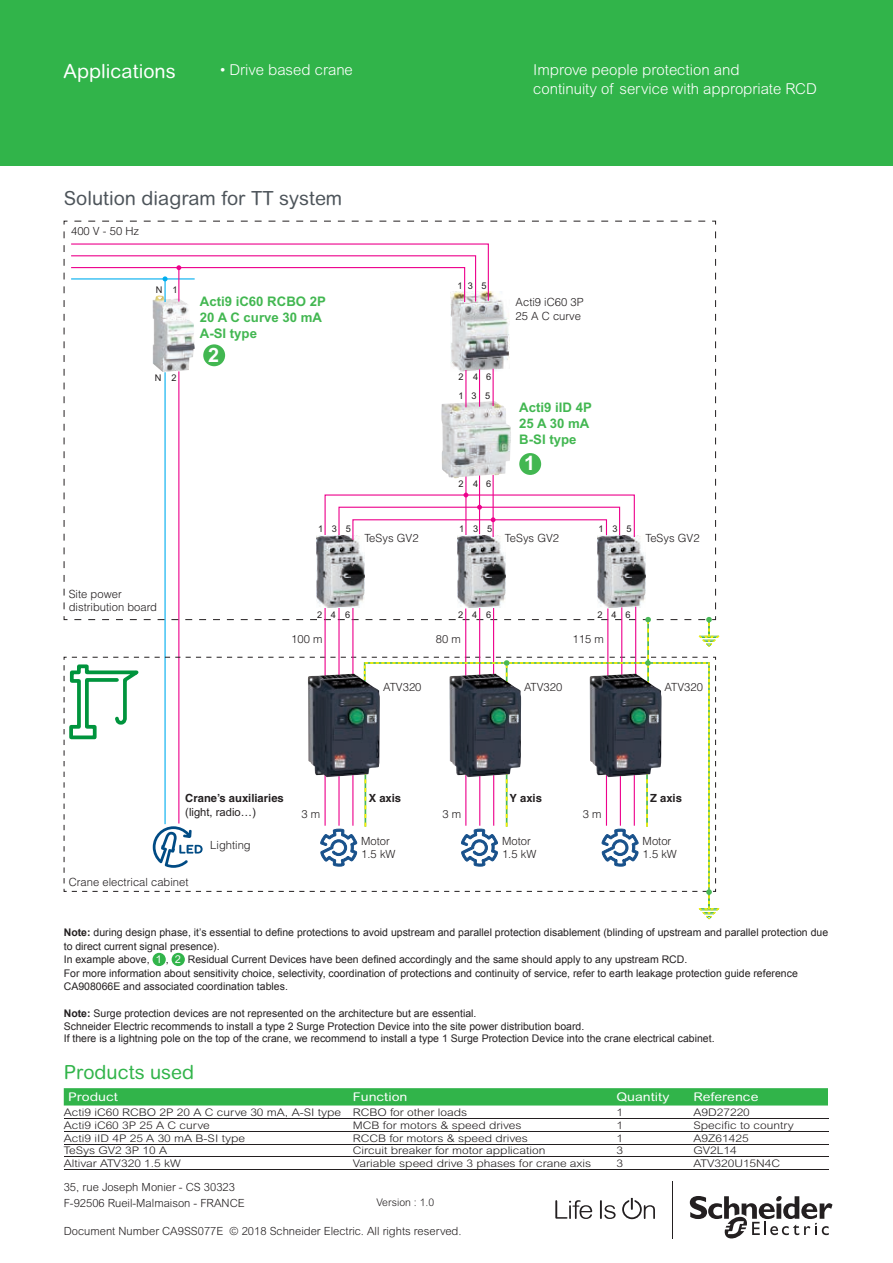
<style>
.page{position:relative;width:893px;height:1263px;background:#fff}
.page>*{position:absolute;margin:0;border:0;box-sizing:border-box;transform-origin:0 0}
.t1{font:700 19.8px "Arial";color:#fff}
.t2{font:19.5px "Arial Rounded MT Pro";color:#4d545a}
.t3{font:19.5px "Arial Rounded MT Std";color:#fff}
.t4{font:19.5px "Arial Rounded MT Pro";color:#31b44a}
.t5{font:300 15px/19.2px "Arial Rounded MT Std";color:#fff}
.t6{font:700 13.2px/15.9px "Arial";color:#42b751}
.t7{font:12px "Arial Rounded MT Std";color:#fff;scale:1.15 1}
.t8{font:300 11.25px/13.5px "Helvetica";color:#231f20}
.t9{font:300 11.25px/16.5px "Arial Rounded MT Std";color:#231f20}
.t10{font:700 11.25px "Helvetica";color:#231f20}
.t11{font:11.25px "Arial";color:#231f20}
.t12{font:10.5px/13.5px "Arial";color:#231f20}
.t13{font:300 10.5px "Arial Rounded MT Std";color:#231f20;scale:1.15 1}
.t14{font:300 10.5px "Arial Rounded MT Pro";color:#231f20}
.t15{font:9.3px "Arial";letter-spacing:.95em;color:#231f20}
.s1{font-weight:700}
.s2{font-family:"Arial Rounded MT Std";font-size:10.8px;color:#fff}
</style>
<div class="page">
<div style="left:0;top:0;width:893px;height:165px;background:#31b44a"></div>
<div style="left:64px;top:1088px;width:764px;height:17px;background:#31b44a"></div>
<hr style="left:64px;top:1118px;width:285px;height:1px;background:#231f20">
<hr style="left:349px;top:1118px;width:263px;height:1px;background:#231f20">
<hr style="left:612px;top:1118px;width:77px;height:1px;background:#231f20">
<hr style="left:689px;top:1118px;width:139px;height:1px;background:#231f20">
<hr style="left:64px;top:1131px;width:285px;height:1px;background:#231f20">
<hr style="left:349px;top:1131px;width:263px;height:1px;background:#231f20">
<hr style="left:612px;top:1131px;width:77px;height:1px;background:#231f20">
<hr style="left:689px;top:1131px;width:139px;height:1px;background:#231f20">
<hr style="left:64px;top:1144px;width:285px;height:1px;background:#231f20">
<hr style="left:349px;top:1144px;width:263px;height:1px;background:#231f20">
<hr style="left:612px;top:1144px;width:77px;height:1px;background:#231f20">
<hr style="left:689px;top:1144px;width:139px;height:1px;background:#231f20">
<hr style="left:64px;top:1157px;width:285px;height:1px;background:#231f20">
<hr style="left:349px;top:1157px;width:263px;height:1px;background:#231f20">
<hr style="left:612px;top:1157px;width:77px;height:1px;background:#231f20">
<hr style="left:689px;top:1157px;width:139px;height:1px;background:#231f20">
<hr style="left:64px;top:1169px;width:285px;height:1px;background:#231f20">
<hr style="left:349px;top:1169px;width:263px;height:1px;background:#231f20">
<hr style="left:612px;top:1169px;width:77px;height:1px;background:#231f20">
<hr style="left:689px;top:1169px;width:139px;height:1px;background:#231f20">
<svg style="left:64px;top:221px;width:655px;height:698px"></svg>
<div style="left:153px;top:953px;width:13px;height:13px;background:#31b44a;border-radius:50%"></div>
<div style="left:172px;top:953px;width:13px;height:13px;background:#31b44a;border-radius:50%"></div>
<svg style="left:555px;top:1200px;width:37px;height:19px"></svg>
<svg style="left:600px;top:1200px;width:16px;height:19px"></svg>
<svg style="left:622px;top:1198px;width:33px;height:21px"></svg>
<hr style="left:672px;top:1181px;width:1px;height:58px;background:#231f20">
<svg style="left:690px;top:1196px;width:142px;height:43px"></svg>
<h2 class="t3" style="left:64px;top:60px;width:114px">Applications</h2>
<h3 class="t5" style="left:220px;top:60px;width:134px">• Drive based crane</h3>
<h3 class="t5" style="left:533px;top:60px;width:285px">Improve people protection and<br>continuity of service with appropriate RCD</h3>
<h2 class="t2" style="left:64px;top:187px;width:280px">Solution diagram for TT system</h2>
<p class="t8" style="left:71px;top:224px;width:70px">400 V - 50 Hz</p>
<p class="t15" style="left:156px;top:284px;width:23px">N 1</p>
<p class="t15" style="left:155px;top:371px;width:23px">N 2</p>
<p class="t8" style="left:69px;top:587px;width:90px">Site power distribution board</p>
<p class="t6" style="left:200px;top:294px;width:128px">Acti9 iC60 RCBO 2P<br>20 A C curve 30 mA<br>A-SI type</p>
<h1 class="t1" style="left:208px;top:341px;width:13px">2</h1>
<p class="t15" style="left:457px;top:280px;width:30px">13 5</p>
<p class="t15" style="left:458px;top:371px;width:34px">246</p>
<p class="t15" style="left:458px;top:389px;width:33px">135</p>
<p class="t15" style="left:458px;top:477px;width:34px">246</p>
<p class="t8" style="left:516px;top:295px;width:70px">Acti9 iC60 3P<br>25 A C curve</p>
<p class="t6" style="left:519px;top:400px;width:74px">Acti9 iID 4P<br>25 A 30 mA<br>B-SI type</p>
<h1 class="t1" style="left:524px;top:450px;width:13px">1</h1>
<p class="t15" style="left:318px;top:523px;width:34px">135</p>
<p class="t15" style="left:459px;top:523px;width:34px">135</p>
<p class="t15" style="left:598px;top:523px;width:34px">135</p>
<p class="t8" style="left:364px;top:531px;width:56px">TeSys GV2</p>
<p class="t8" style="left:505px;top:531px;width:56px">TeSys GV2</p>
<p class="t8" style="left:645px;top:531px;width:56px">TeSys GV2</p>
<p class="t15" style="left:317px;top:608px;width:35px">246</p>
<p class="t15" style="left:458px;top:608px;width:35px">246</p>
<p class="t15" style="left:597px;top:608px;width:35px">246</p>
<p class="t8" style="left:291px;top:632px;width:33px">100 m</p>
<p class="t8" style="left:436px;top:632px;width:26px">80 m</p>
<p class="t8" style="left:573px;top:632px;width:33px">115 m</p>
<p class="t8" style="left:383px;top:680px;width:40px">ATV320</p>
<p class="t8" style="left:524px;top:680px;width:40px">ATV320</p>
<p class="t8" style="left:665px;top:680px;width:40px">ATV320</p>
<p class="t10" style="left:185px;top:791px;width:100px">Crane’s auxiliaries</p>
<p class="t11" style="left:185px;top:804px;width:72px">(light, radio…)</p>
<p class="t8" style="left:302px;top:807px;width:20px">3 m</p>
<p class="t8" style="left:69px;top:875px;width:121px">Crane electrical cabinet</p>
<p class="t8" style="left:210px;top:838px;width:42px">Lighting</p>
<p class="t10" style="left:369px;top:791px;width:34px">X axis</p>
<p class="t10" style="left:509px;top:791px;width:34px">Y axis</p>
<p class="t10" style="left:650px;top:791px;width:33px">Z axis</p>
<p class="t8" style="left:361px;top:834px;width:36px">Motor<br>1.5 kW</p>
<p class="t8" style="left:442px;top:807px;width:20px">3 m</p>
<p class="t8" style="left:502px;top:834px;width:36px">Motor<br>1.5 kW</p>
<p class="t8" style="left:583px;top:807px;width:20px">3 m</p>
<p class="t8" style="left:643px;top:834px;width:36px">Motor<br>1.5 kW</p>
<p class="t12" style="left:64px;top:926px;width:766px"><span class="s1">Note:</span> during design phase, it’s essential to define protections to avoid upstream and parallel protection disablement (blinding of upstream and parallel protection due to direct current signal presence).<br>In example above, <span class="s2">1</span> , <span class="s2">2</span> Residual Current Devices have been defined accordingly and the same should apply to any upstream RCD.<br>For more information about sensitivity choice, selectivity, coordination of protections and continuity of service, refer to earth leakage protection guide reference CA908066E and associated coordination tables.</p>
<p class="t12" style="left:64px;top:1007px;width:652px;line-height:12.6px"><span class="s1">Note:</span> Surge protection devices are not represented on the architecture but are essential.<br>Schneider Electric recommends to install a type 2 Surge Protection Device into the site power distribution board.<br>If there is a lightning pole on the top of the crane, we recommend to install a type 1 Surge Protection Device into the crane electrical cabinet.</p>
<h2 class="t4" style="left:64px;top:1061px;width:132px">Products used</h2>
<p class="t7" style="left:68px;top:1090px;width:45px">Product</p>
<p class="t7" style="left:353px;top:1090px;width:49px">Function</p>
<p class="t7" style="left:617px;top:1090px;width:47px">Quantity</p>
<p class="t7" style="left:693px;top:1090px;width:58px">Reference</p>
<p class="t13" style="left:64px;top:1106px;width:352px">Acti9 iC60 RCBO 2P 20 A C curve 30 mA, A-SI type RCBO for other loads</p>
<p class="t13" style="left:617px;top:1106px;width:7px">1</p>
<p class="t13" style="left:693px;top:1106px;width:51px">A9D27220</p>
<p class="t13" style="left:64px;top:1119px;width:129px">Acti9 iC60 3P 25 A C curve</p>
<p class="t13" style="left:353px;top:1119px;width:148px">MCB for motors &amp; speed drives</p>
<p class="t13" style="left:617px;top:1119px;width:7px">1</p>
<p class="t13" style="left:693px;top:1119px;width:89px">Specific to country</p>
<p class="t13" style="left:64px;top:1132px;width:159px">Acti9 iID 4P 25 A 30 mA B-SI type</p>
<p class="t13" style="left:353px;top:1132px;width:154px">RCCB for motors &amp; speed drives</p>
<p class="t13" style="left:617px;top:1132px;width:7px">1</p>
<p class="t13" style="left:693px;top:1132px;width:50px">A9Z61425</p>
<p class="t13" style="left:64px;top:1144px;width:91px">TeSys GV2 3P 10 A</p>
<p class="t13" style="left:353px;top:1144px;width:169px">Circuit breaker for motor application</p>
<p class="t13" style="left:616px;top:1144px;width:7px">3</p>
<p class="t13" style="left:693px;top:1144px;width:39px">GV2L14</p>
<p class="t13" style="left:64px;top:1157px;width:103px">Altivar ATV320 1.5 kW</p>
<p class="t13" style="left:353px;top:1157px;width:209px">Variable speed drive 3 phases for crane axis</p>
<p class="t13" style="left:616px;top:1157px;width:7px">3</p>
<p class="t13" style="left:693px;top:1157px;width:77px">ATV320U15N4C</p>
<p class="t9" style="left:64px;top:1178px;width:182px">35, rue Joseph Monier - CS 30323<br>F-92506 Rueil-Malmaison - FRANCE</p>
<p class="t9" style="left:64px;top:1223px;width:399px">Document Number CA9SS077E © 2018 Schneider Electric. All rights reserved.</p>
<p class="t14" style="left:377px;top:1197px;width:59px">Version : 1.0</p>
</div>
